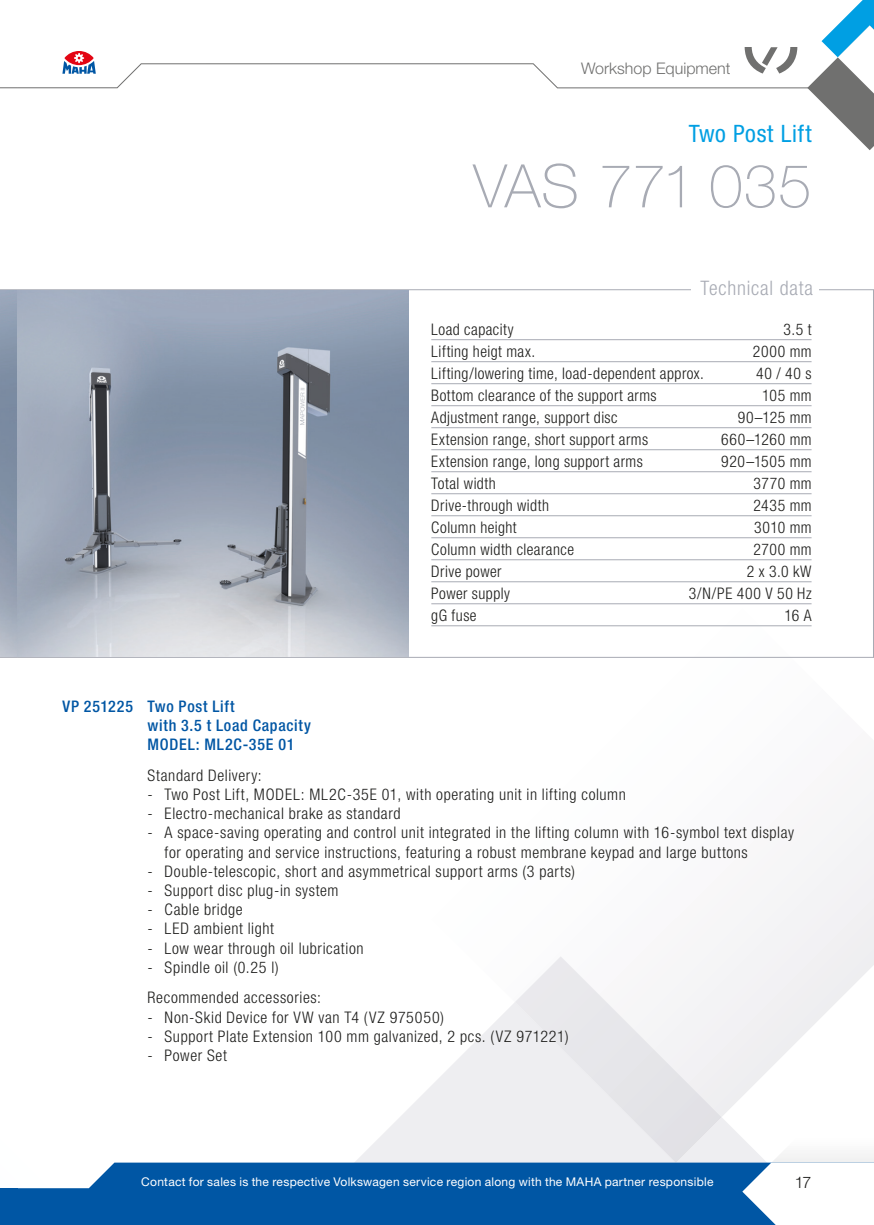
<style>
.page{position:relative;width:874px;height:1225px;background:#fff}
.page>*{position:absolute;margin:0;border:0;box-sizing:border-box;transform-origin:0 0}
.t1{font:100 60px "Helvetica Neue LTW1 G";letter-spacing:.005em;color:#a8abb4}
.t2{font:condensed 24px "Helvetica Neue LTW1 G";letter-spacing:.03em;color:#009fe3}
.t3{font:300 condensed 20px "Helvetica Neue LTW1 G";letter-spacing:.04em;color:#a8abb4}
.t4{font:300 condensed 16px/19.2px "Helvetica Neue LTW1 G";letter-spacing:.035em;color:#1d1d1b}
.t5{font:500 condensed 16px/19.2px "Helvetica Neue LTW1 G";letter-spacing:.045em;color:#0056a4}
.t6{font:300 16px "Helvetica Neue LTW1 G";color:#70706f}
.t7{font:300 16px "Helvetica Neue LTW1 G";color:#1d1d1b}
.t8{font:12px "Helvetica Neue LTW1 G";letter-spacing:.025em;color:#fff}
</style>
<div class="page">
<svg style="left:408px;top:542px;width:465px;height:528px"></svg>
<svg style="left:355px;top:1002px;width:413px;height:160px;fill:#f0eff2"></svg>
<svg style="left:514px;top:956px;width:207px;height:206px"></svg>
<div style="left:0;top:1188px;width:17px;height:37px;background:#0056a4"></div>
<div style="left:17px;top:1162px;width:719px;height:63px;background:#0056a4"></div>
<svg style="left:736px;top:1094px;width:137px;height:131px"></svg>
<svg style="left:0;top:0;width:873px;height:150px"></svg>
<img style="left:0;top:290px;width:408px;height:367px">
<hr style="left:431px;top:339px;width:380px;height:1px;background:#a8abb4">
<hr style="left:431px;top:361px;width:380px;height:1px;background:#a8abb4">
<hr style="left:431px;top:383px;width:380px;height:1px;background:#a8abb4">
<hr style="left:431px;top:405px;width:380px;height:1px;background:#a8abb4">
<hr style="left:431px;top:427px;width:380px;height:1px;background:#a8abb4">
<hr style="left:431px;top:449px;width:380px;height:1px;background:#a8abb4">
<hr style="left:431px;top:471px;width:380px;height:1px;background:#a8abb4">
<hr style="left:431px;top:493px;width:380px;height:1px;background:#a8abb4">
<hr style="left:431px;top:515px;width:380px;height:1px;background:#a8abb4">
<hr style="left:431px;top:537px;width:380px;height:1px;background:#a8abb4">
<hr style="left:431px;top:559px;width:380px;height:1px;background:#a8abb4">
<hr style="left:431px;top:581px;width:380px;height:1px;background:#a8abb4">
<hr style="left:431px;top:603px;width:380px;height:1px;background:#a8abb4">
<hr style="left:431px;top:625px;width:380px;height:1px;background:#a8abb4">
<p class="t6" style="left:581px;top:58px;width:151px">Workshop Equipment</p>
<h2 class="t2" style="left:688px;top:119px;width:124px">Two Post Lift</h2>
<h1 class="t1" style="left:473px;top:150px;width:339px">VAS 771 035</h1>
<p class="t3" style="left:700px;top:277px;width:114px">Technical data</p>
<p class="t4" style="left:431px;top:319px;width:84px">Load capacity</p>
<p class="t4" style="left:783px;top:319px;width:29px">3.5 t</p>
<p class="t4" style="left:431px;top:341px;width:105px">Lifting heigt max.</p>
<p class="t4" style="left:752px;top:341px;width:60px">2000 mm</p>
<p class="t4" style="left:431px;top:363px;width:274px">Lifting/lowering time, load-dependent approx.</p>
<p class="t4" style="left:755px;top:363px;width:57px">40 / 40 s</p>
<p class="t4" style="left:431px;top:385px;width:227px">Bottom clearance of the support arms</p>
<p class="t4" style="left:761px;top:385px;width:51px">105 mm</p>
<p class="t4" style="left:431px;top:407px;width:188px">Adjustment range, support disc</p>
<p class="t4" style="left:737px;top:407px;width:75px">90–125 mm</p>
<p class="t4" style="left:431px;top:429px;width:218px">Extension range, short support arms</p>
<p class="t4" style="left:720px;top:429px;width:92px">660–1260 mm</p>
<p class="t4" style="left:431px;top:451px;width:213px">Extension range, long support arms</p>
<p class="t4" style="left:720px;top:451px;width:92px">920–1505 mm</p>
<p class="t4" style="left:431px;top:473px;width:66px">Total width</p>
<p class="t4" style="left:753px;top:473px;width:59px">3770 mm</p>
<p class="t4" style="left:431px;top:495px;width:119px">Drive-through width</p>
<p class="t4" style="left:753px;top:495px;width:59px">2435 mm</p>
<p class="t4" style="left:431px;top:517px;width:87px">Column height</p>
<p class="t4" style="left:753px;top:517px;width:59px">3010 mm</p>
<p class="t4" style="left:431px;top:539px;width:144px">Column width clearance</p>
<p class="t4" style="left:753px;top:539px;width:59px">2700 mm</p>
<p class="t4" style="left:431px;top:561px;width:72px">Drive power</p>
<p class="t4" style="left:746px;top:561px;width:66px">2 x 3.0 kW</p>
<p class="t4" style="left:431px;top:583px;width:80px">Power supply</p>
<p class="t4" style="left:688px;top:583px;width:124px">3/N/PE 400 V 50 Hz</p>
<p class="t4" style="left:431px;top:605px;width:47px">gG fuse</p>
<p class="t4" style="left:784px;top:605px;width:29px">16 A</p>
<p class="t5" style="left:147px;top:696px;width:165px;text-indent:-85px">VP 251225 Two Post Lift<br>with 3.5 t Load Capacity<br>MODEL: ML2C-35E 01</p>
<p class="t4" style="left:147px;top:765px;width:116px">Standard Delivery:</p>
<p class="t4" style="left:147px;top:785px;width:479px">- Two Post Lift, MODEL: ML2C-35E 01, with operating unit in lifting column</p>
<p class="t4" style="left:147px;top:804px;width:254px">- Electro-mechanical brake as standard</p>
<p class="t4" style="left:164px;top:823px;width:630px;text-indent:-17px">- A space-saving operating and control unit integrated in the lifting column with 16-symbol text display for operating and service instructions, featuring a robust membrane keypad and large buttons</p>
<p class="t4" style="left:147px;top:861px;width:428px">- Double-telescopic, short and asymmetrical support arms (3 parts)</p>
<p class="t4" style="left:147px;top:881px;width:192px">- Support disc plug-in system</p>
<p class="t4" style="left:147px;top:900px;width:97px">- Cable bridge</p>
<p class="t4" style="left:147px;top:919px;width:128px">- LED ambient light</p>
<p class="t4" style="left:147px;top:938px;width:217px">- Low wear through oil lubrication</p>
<p class="t4" style="left:147px;top:952px;width:175px;line-height:30.6px">- Spindle oil (0.25 l)<br>Recommended accessories:</p>
<p class="t4" style="left:147px;top:1007px;width:298px">- Non-Skid Device for VW van T4 (VZ 975050)</p>
<p class="t4" style="left:147px;top:1026px;width:422px">- Support Plate Extension 100 mm galvanized, 2 pcs. (VZ 971221)</p>
<p class="t4" style="left:147px;top:1046px;width:81px">- Power Set</p>
<p class="t8" style="left:141px;top:1174px;width:573px">Contact for sales is the respective Volkswagen service region along with the MAHA partner responsible</p>
<p class="t7" style="left:794px;top:1172px;width:18px">17</p>
</div>
